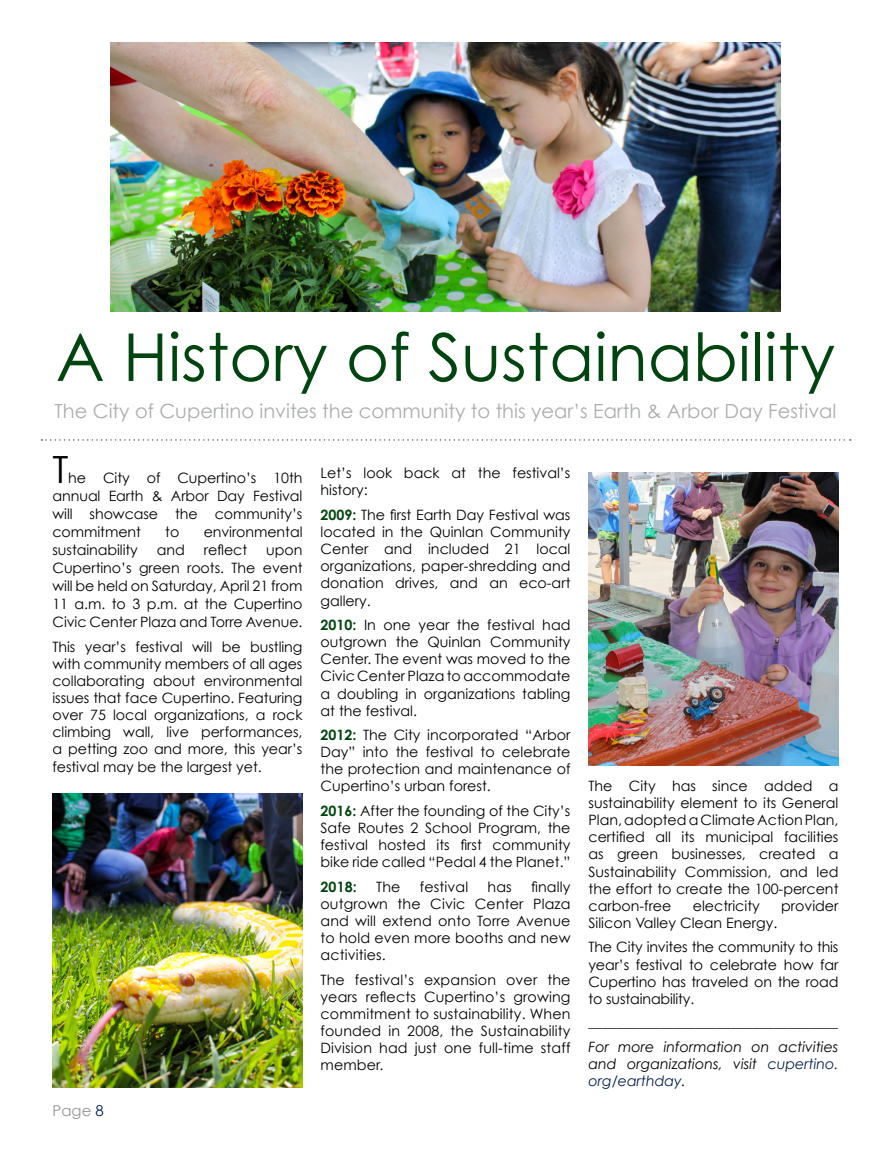
<style>
.page{position:relative;width:891px;height:1161px;background:#fff}
.page>*{position:absolute;margin:0;border:0;box-sizing:border-box;transform-origin:0 0}
.t1{font:66px "Century Gothic";color:#00450f}
.t2{font:37.5px "Century Gothic";color:#000}
.t3{font:19.5px "Century Gothic";color:#abaead}
.t4{font:15px "Century Gothic";color:#939598}
.t5{font:14.25px/17.1px "Century Gothic";color:#000;text-align:justify}
.t6{font:italic 14.25px/17.1px "Century Gothic";color:#000;text-align:justify}
.t7{font:700 14.25px "Century Gothic";color:#00450f}
.s1{font-weight:700;color:#00450f}
.s2{color:#001f4e}
</style>
<div class="page">
<img style="left:111px;top:42px;width:669px;height:269px">
<img style="left:52px;top:794px;width:251px;height:293px">
<img style="left:588px;top:472px;width:250px;height:293px">
<svg style="left:41px;top:439px;width:810px;height:2px"></svg>
<h1 class="t1" style="left:56px;top:317px;width:781px">A History of Sustainability</h1>
<h3 class="t3" style="left:55px;top:399px;width:783px">The City of Cupertino invites the community to this year’s Earth &amp; Arbor Day Festival</h3>
<h2 class="t2" style="left:52px;top:447px;width:17px">T</h2>
<p class="t5" style="left:321px;top:464px;width:251px">Let’s look back at the festival’s history:</p>
<p class="t5" style="left:321px;top:506px;width:252px"><span class="s1">2009:</span> The first Earth Day Festival was located in the Quinlan Community Center and included 21 local organizations, paper-shredding and donation drives, and an eco-art gallery.</p>
<p class="t5" style="left:321px;top:616px;width:252px"><span class="s1">2010:</span> In one year the festival had outgrown the Quinlan Community Center. The event was moved to the Civic Center Plaza to accommodate a doubling in organizations tabling at the festival.</p>
<p class="t5" style="left:321px;top:726px;width:252px"><span class="s1">2012:</span> The City incorporated “Arbor Day” into the festival to celebrate the protection and maintenance of Cupertino’s urban forest.</p>
<p class="t5" style="left:321px;top:802px;width:252px"><span class="s1">2016:</span> After the founding of the City’s Safe Routes 2 School Program, the festival hosted its first community bike ride called “Pedal 4 the Planet.”</p>
<p class="t7" style="left:321px;top:878px;width:38px">2018:</p>
<p class="t5" style="left:376px;top:878px;width:26px">The</p>
<p class="t5" style="left:420px;top:878px;width:50px">festival</p>
<p class="t5" style="left:488px;top:878px;width:26px">has</p>
<p class="t5" style="left:53px;top:469px;width:252px;line-height:18px;text-indent:16px">he City of Cupertino’s 10th annual Earth &amp; Arbor Day Festival will showcase the community’s commitment</p>
<p class="t5" style="left:165px;top:523px;width:16px">to</p>
<p class="t5" style="left:204px;top:523px;width:100px">environmental</p>
<p class="t5" style="left:53px;top:541px;width:87px">sustainability</p>
<p class="t5" style="left:157px;top:541px;width:30px">and</p>
<p class="t5" style="left:204px;top:541px;width:45px">reflect</p>
<p class="t5" style="left:53px;top:541px;width:252px;line-height:18px;text-indent:214px">upon Cupertino’s green roots. The event will be held on Saturday, April 21 from 11 a.m. to 3 p.m. at the Cupertino Civic Center Plaza and Torre Avenue.</p>
<p class="t5" style="left:53px;top:638px;width:252px">This year’s festival will be bustling with community members of all ages collaborating about environmental issues that face Cupertino. Featuring over 75 local organizations, a rock climbing wall, live performances, a petting zoo and more, this year’s festival may be the largest yet.</p>
<p class="t5" style="left:589px;top:777px;width:252px">The City has since added a sustainability element to its General Plan, adopted a Climate Action Plan, certified all its municipal facilities as green businesses, created a Sustainability Commission, and led the effort to create the 100-percent carbon-free</p>
<p class="t5" style="left:321px;top:878px;width:252px;text-indent:211px">finally outgrown the Civic Center Plaza and will extend onto Torre Avenue to hold even more booths and new activities.</p>
<p class="t5" style="left:321px;top:971px;width:252px">The festival’s expansion over the years reflects Cupertino’s growing commitment to sustainability. When founded in 2008, the Sustainability Division had just one full-time staff member.</p>
<p class="t5" style="left:693px;top:897px;width:69px">electricity</p>
<p class="t5" style="left:781px;top:897px;width:59px">provider</p>
<p class="t5" style="left:589px;top:910px;width:252px;line-height:24.6px">Silicon Valley Clean Energy.<br>The City invites the community to this</p>
<p class="t5" style="left:589px;top:956px;width:252px">year’s festival to celebrate how far Cupertino has traveled on the road to sustainability.</p>
<p class="t5" style="left:589px;top:1014px;width:251px">___________________________________</p>
<p class="t6" style="left:589px;top:1038px;width:252px">For more information on activities and organizations, visit <span class="s2">cupertino. org/earthday</span>.</p>
<p class="t4" style="left:52px;top:1101px;width:53px">Page <span class="s2">8</span></p>
</div>
